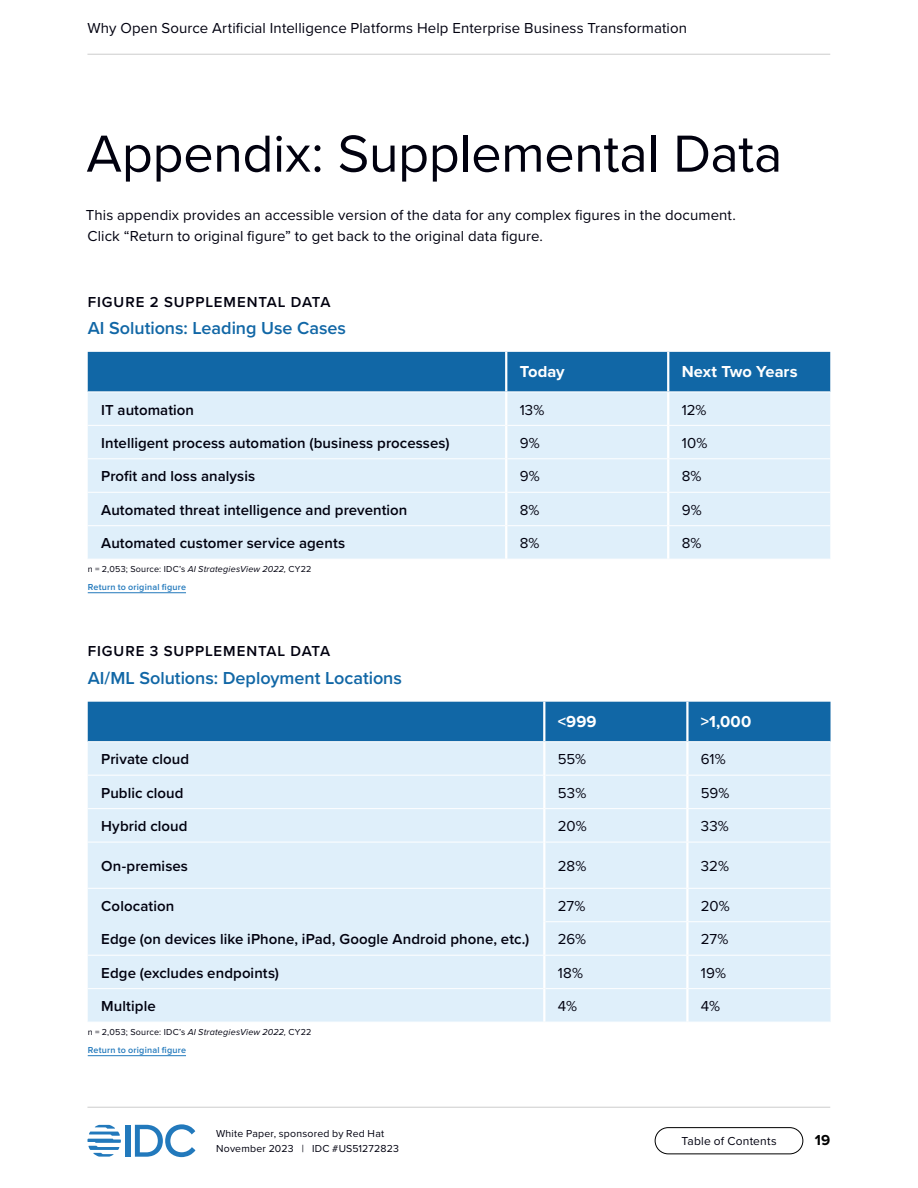
<style>
.page{position:relative;width:918px;height:1188px;background:#fff}
.page>*{position:absolute;margin:0;border:0;box-sizing:border-box;transform-origin:0 0}
.H2_main_section_title__black{font:54px "Proxima Nova";letter-spacing:-.01em;color:#01010f}
.Table_-_Heading{font:600 18px "Proxima Nova";color:#1167a6}
.Table_-_Column_title_left_align{font:700 16.5px "Proxima Nova";letter-spacing:.005em;color:#fff}
.Table_-_Text_left_align{font:15px/21px "Proxima Nova";letter-spacing:.005em;color:#01010f}
.Table___Row_title{font:600 15px "Proxima Nova";letter-spacing:.005em;color:#01010f}
.Table_-_Identifier{font:600 15px "Proxima Nova";letter-spacing:.06em;color:#01010f}
.t1{font:700 15px "Proxima Nova";color:#000}
.t2{font:12px "Proxima Nova";letter-spacing:.015em;color:#01010f}
.t3{font:10.5px/15px "Proxima Nova";letter-spacing:.02em;color:#01010f}
.Table_-_Notes_and_sources{font:9px "Proxima Nova";letter-spacing:.025em;color:#01010f}
.Table_-_Notes_and_sources-2{font:600 9px "Proxima Nova";letter-spacing:.02em;color:#2279bc}
.Table___Supplemental_data_hyperlink{font:600 9px "Proxima Nova";letter-spacing:.02em;color:#2279bc}
.s1{font-style:italic}
</style>
<div class="page">
<div style="left:126px;top:1125px;width:5px;height:32px;background:#2279bc"></div>
<svg style="left:135px;top:1124px;width:60px;height:33px"></svg>
<svg style="left:87px;top:1125px;width:34px;height:32px"></svg>
<div style="left:655px;top:1127px;width:148px;height:27px;border:1px solid #000;border-radius:13px"></div>
<hr style="left:87px;top:54px;width:743px;height:1px;background:#ccc">
<hr style="left:87px;top:1107px;width:743px;height:1px;background:#ccc">
<hr style="left:88px;top:592px;width:98px;height:1px;background:#2279bc">
<div style="left:88px;top:352px;width:742px;height:40px;background:#1167a6"></div>
<div style="left:88px;top:393px;width:417px;height:166px;background:#dfeffa"></div>
<div style="left:507px;top:393px;width:323px;height:166px;background:#dfeffa"></div>
<hr style="left:667px;top:392px;width:2px;height:33px;background:#fff">
<hr style="left:667px;top:426px;width:2px;height:32px;background:#fff">
<hr style="left:667px;top:459px;width:2px;height:33px;background:#fff">
<hr style="left:667px;top:493px;width:2px;height:32px;background:#fff">
<hr style="left:667px;top:526px;width:2px;height:33px;background:#fff">
<hr style="left:88px;top:425px;width:417px;height:1px;background:#fff">
<hr style="left:507px;top:425px;width:161px;height:1px;background:#fff">
<hr style="left:668px;top:425px;width:162px;height:1px;background:#fff">
<hr style="left:88px;top:458px;width:417px;height:1px;background:#fff">
<hr style="left:507px;top:458px;width:161px;height:1px;background:#fff">
<hr style="left:668px;top:458px;width:162px;height:1px;background:#fff">
<hr style="left:88px;top:492px;width:417px;height:1px;background:#fff">
<hr style="left:507px;top:492px;width:161px;height:1px;background:#fff">
<hr style="left:668px;top:492px;width:162px;height:1px;background:#fff">
<hr style="left:88px;top:525px;width:417px;height:1px;background:#fff">
<hr style="left:507px;top:525px;width:161px;height:1px;background:#fff">
<hr style="left:668px;top:525px;width:162px;height:1px;background:#fff">
<hr style="left:505px;top:352px;width:2px;height:40px;background:#fff">
<hr style="left:667px;top:352px;width:2px;height:40px;background:#fff">
<hr style="left:88px;top:1055px;width:98px;height:1px;background:#2279bc">
<div style="left:88px;top:702px;width:743px;height:39px;background:#1167a6"></div>
<div style="left:88px;top:742px;width:455px;height:280px;background:#dfeffa"></div>
<div style="left:545px;top:742px;width:286px;height:280px;background:#dfeffa"></div>
<hr style="left:686px;top:742px;width:3px;height:33px;background:#fff">
<hr style="left:686px;top:776px;width:3px;height:32px;background:#fff">
<hr style="left:686px;top:809px;width:3px;height:33px;background:#fff">
<hr style="left:686px;top:842px;width:3px;height:46px;background:#fff">
<hr style="left:686px;top:889px;width:3px;height:32px;background:#fff">
<hr style="left:686px;top:922px;width:3px;height:33px;background:#fff">
<hr style="left:686px;top:956px;width:3px;height:32px;background:#fff">
<hr style="left:686px;top:989px;width:3px;height:33px;background:#fff">
<hr style="left:88px;top:775px;width:455px;height:1px;background:#fff">
<hr style="left:545px;top:775px;width:142px;height:1px;background:#fff">
<hr style="left:687px;top:775px;width:144px;height:1px;background:#fff">
<hr style="left:88px;top:842px;width:455px;height:1px;background:#fff">
<hr style="left:545px;top:842px;width:142px;height:1px;background:#fff">
<hr style="left:687px;top:842px;width:144px;height:1px;background:#fff">
<hr style="left:88px;top:888px;width:456px;height:1px;background:#fff">
<hr style="left:545px;top:921px;width:142px;height:1px;background:#fff">
<hr style="left:687px;top:921px;width:144px;height:1px;background:#fff">
<hr style="left:88px;top:988px;width:455px;height:1px;background:#fff">
<hr style="left:545px;top:988px;width:142px;height:1px;background:#fff">
<hr style="left:687px;top:988px;width:144px;height:1px;background:#fff">
<hr style="left:543px;top:702px;width:2px;height:39px;background:#fff">
<hr style="left:686px;top:702px;width:3px;height:39px;background:#fff">
<hr style="left:88px;top:808px;width:456px;height:1px;background:#fff">
<hr style="left:544px;top:808px;width:143px;height:1px;background:#fff">
<hr style="left:687px;top:808px;width:144px;height:1px;background:#fff">
<hr style="left:544px;top:888px;width:143px;height:1px;background:#fff">
<hr style="left:687px;top:888px;width:144px;height:1px;background:#fff">
<hr style="left:88px;top:955px;width:456px;height:1px;background:#fff">
<hr style="left:544px;top:955px;width:143px;height:1px;background:#fff">
<hr style="left:687px;top:955px;width:144px;height:1px;background:#fff">
<p class="Table_-_Text_left_align" style="left:87px;top:17px;width:601px">Why Open Source Artificial Intelligence Platforms Help Enterprise Business Transformation</p>
<h2 class="H2_main_section_title__black" style="left:86px;top:113px;width:698px">Appendix: Supplemental Data</h2>
<p class="Table_-_Text_left_align" style="left:86px;top:204px;width:651px">This appendix provides an accessible version of the data for any complex figures in the document.<br>Click “Return to original figure” to get back to the original data figure.</p>
<p class="Table_-_Identifier" style="left:88px;top:290px;width:244px">FIGURE 2 SUPPLEMENTAL DATA</p>
<p class="Table_-_Heading" style="left:88px;top:315px;width:260px">AI Solutions: Leading Use Cases</p>
<p class="Table_-_Column_title_left_align" style="left:520px;top:359px;width:46px">Today</p>
<p class="Table_-_Column_title_left_align" style="left:682px;top:359px;width:117px">Next Two Years</p>
<p class="Table___Row_title" style="left:101px;top:398px;width:94px">IT automation</p>
<p class="Table_-_Text_left_align" style="left:520px;top:398px;width:26px">13%</p>
<p class="Table_-_Text_left_align" style="left:682px;top:398px;width:26px">12%</p>
<p class="Table___Row_title" style="left:101px;top:432px;width:350px">Intelligent process automation (business processes)</p>
<p class="Table_-_Text_left_align" style="left:520px;top:432px;width:21px">9%</p>
<p class="Table_-_Text_left_align" style="left:682px;top:432px;width:27px">10%</p>
<p class="Table___Row_title" style="left:101px;top:465px;width:155px">Profit and loss analysis</p>
<p class="Table_-_Text_left_align" style="left:520px;top:465px;width:21px">9%</p>
<p class="Table_-_Text_left_align" style="left:682px;top:465px;width:21px">8%</p>
<p class="Table___Row_title" style="left:101px;top:499px;width:308px">Automated threat intelligence and prevention</p>
<p class="Table_-_Text_left_align" style="left:520px;top:499px;width:21px">8%</p>
<p class="Table_-_Text_left_align" style="left:682px;top:499px;width:21px">9%</p>
<p class="Table___Row_title" style="left:101px;top:532px;width:245px">Automated customer service agents</p>
<p class="Table_-_Text_left_align" style="left:520px;top:532px;width:21px">8%</p>
<p class="Table_-_Text_left_align" style="left:682px;top:532px;width:21px">8%</p>
<p class="Table_-_Notes_and_sources" style="left:88px;top:562px;width:225px">n = 2,053; Source: IDC’s <span class="s1">AI StrategiesView 2022,</span> CY22</p>
<p class="Table_-_Notes_and_sources-2" style="left:88px;top:581px;width:100px">Return to original figure</p>
<p class="Table_-_Identifier" style="left:88px;top:640px;width:244px">FIGURE 3 SUPPLEMENTAL DATA</p>
<p class="Table_-_Heading" style="left:88px;top:664px;width:316px">AI/ML Solutions: Deployment Locations</p>
<p class="Table_-_Column_title_left_align" style="left:558px;top:709px;width:40px">&lt;999</p>
<p class="Table_-_Column_title_left_align" style="left:701px;top:709px;width:52px">&gt;1,000</p>
<p class="Table___Row_title" style="left:101px;top:748px;width:90px">Private cloud</p>
<p class="Table_-_Text_left_align" style="left:558px;top:748px;width:30px">55%</p>
<p class="Table_-_Text_left_align" style="left:701px;top:748px;width:26px">61%</p>
<p class="Table___Row_title" style="left:101px;top:782px;width:84px">Public cloud</p>
<p class="Table_-_Text_left_align" style="left:558px;top:782px;width:30px">53%</p>
<p class="Table_-_Text_left_align" style="left:701px;top:782px;width:30px">59%</p>
<p class="Table___Row_title" style="left:101px;top:815px;width:88px">Hybrid cloud</p>
<p class="Table_-_Text_left_align" style="left:558px;top:815px;width:30px">20%</p>
<p class="Table_-_Text_left_align" style="left:701px;top:815px;width:30px">33%</p>
<p class="Table___Row_title" style="left:101px;top:855px;width:88px">On-premises</p>
<p class="Table_-_Text_left_align" style="left:558px;top:855px;width:30px">28%</p>
<p class="Table_-_Text_left_align" style="left:701px;top:855px;width:30px">32%</p>
<p class="Table___Row_title" style="left:101px;top:895px;width:74px">Colocation</p>
<p class="Table_-_Text_left_align" style="left:558px;top:895px;width:29px">27%</p>
<p class="Table_-_Text_left_align" style="left:701px;top:895px;width:30px">20%</p>
<p class="Table___Row_title" style="left:101px;top:928px;width:430px">Edge (on devices like iPhone, iPad, Google Android phone, etc.)</p>
<p class="Table_-_Text_left_align" style="left:558px;top:928px;width:30px">26%</p>
<p class="Table_-_Text_left_align" style="left:701px;top:928px;width:29px">27%</p>
<p class="Table___Row_title" style="left:101px;top:962px;width:179px">Edge (excludes endpoints)</p>
<p class="Table_-_Text_left_align" style="left:558px;top:962px;width:27px">18%</p>
<p class="Table_-_Text_left_align" style="left:701px;top:962px;width:27px">19%</p>
<p class="Table___Row_title" style="left:101px;top:995px;width:56px">Multiple</p>
<p class="Table_-_Text_left_align" style="left:558px;top:995px;width:21px">4%</p>
<p class="Table_-_Text_left_align" style="left:701px;top:995px;width:21px">4%</p>
<p class="Table_-_Notes_and_sources" style="left:88px;top:1025px;width:225px">n = 2,053; Source: IDC’s <span class="s1">AI StrategiesView 2022,</span> CY22</p>
<p class="Table___Supplemental_data_hyperlink" style="left:88px;top:1044px;width:100px">Return to original figure</p>
<p class="t3" style="left:216px;top:1126px;width:184px">White Paper, sponsored by Red Hat<br>November 2023 | IDC #US51272823</p>
<p class="t2" style="left:681px;top:1132px;width:97px">Table of Contents</p>
<p class="t1" style="left:815px;top:1129px;width:17px">19</p>
</div>
